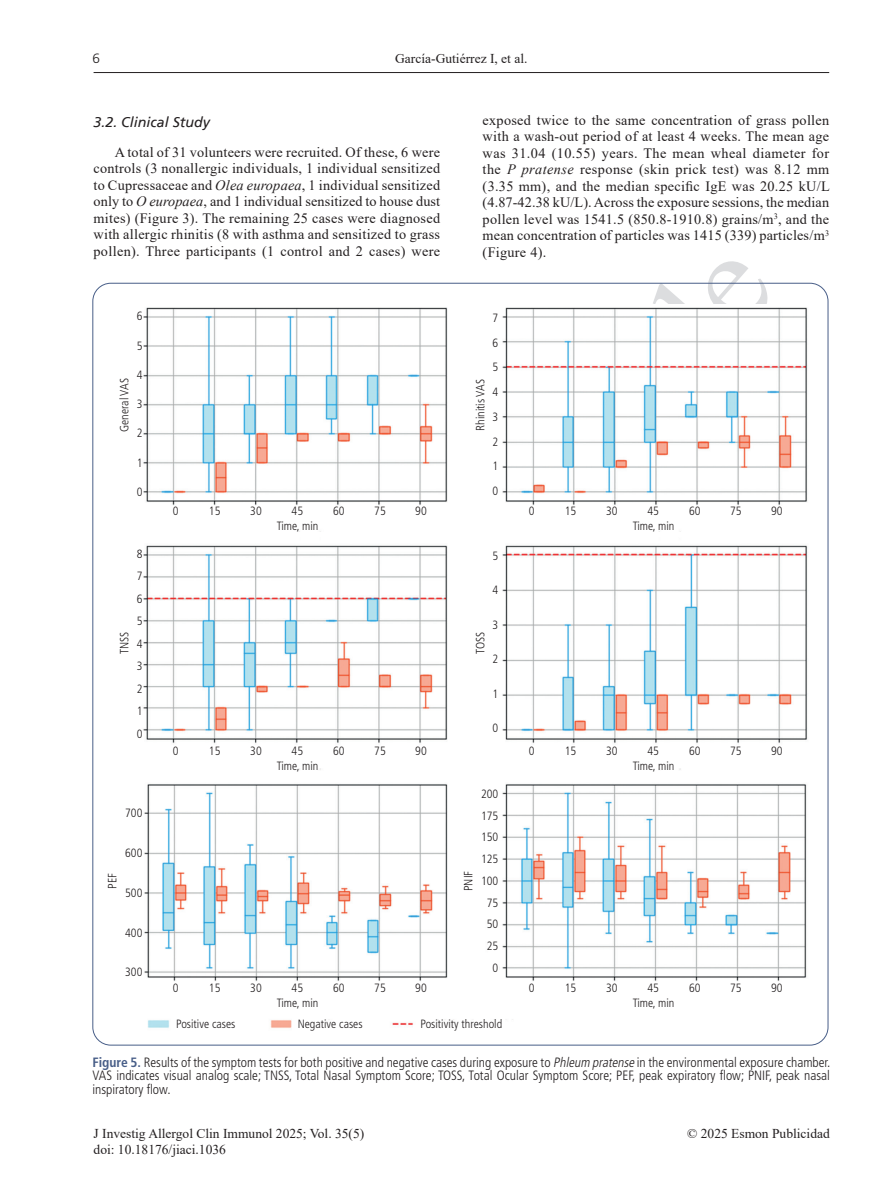
<style>
.page{position:relative;width:893px;height:1191px;background:#fff}
.page>*{position:absolute;margin:0;border:0;box-sizing:border-box;transform-origin:0 0}
.t1{font:14.25px/16.5px "Times New Roman";letter-spacing:.02em;color:#231f20;text-align:justify}
.t2{font:italic 14.25px "Frutiger";color:#231f20}
.t3{font:300 condensed 13.5px/13.5px "Frutiger LT Std";color:#231f20;text-align:justify}
.t4{font:13.5px "Times New Roman";color:#231f20}
.t5{font:300 13.5px "Frutiger LT Std";color:#231f20}
.t6{font:300 condensed 12px/22.5px "Frutiger LT Std";color:#231f20;text-align:justify}
.s1{font-style:italic}
.s2{font-weight:700;color:#485e88}
</style>
<div class="page">
<hr style="left:94px;top:72px;width:735px;height:1px;background:#231f20">
<img style="left:143px;top:307px;width:665px;height:721px">
<p class="t5" style="left:92px;top:50px;width:9px">6</p>
<p class="t4" style="left:395px;top:48px;width:134px">García-Gutiérrez I, et al.</p>
<p class="t2" style="left:94px;top:114px;width:118px">3.2. Clinical Study</p>
<p class="t1" style="left:94px;top:143px;width:348px;text-indent:21px">A total of 31 volunteers were recruited. Of these, 6 were controls (3 nonallergic individuals, 1 individual sensitized to Cupressaceae and <span class="s1">Olea europaea</span>, 1 individual sensitized only to <span class="s1">O europaea</span>, and 1 individual sensitized to house dust mites) (Figure 3). The remaining 25 cases were diagnosed with allergic rhinitis (8 with asthma and sensitized to grass pollen). Three participants (1 control and 2 cases) were</p>
<p class="t1" style="left:483px;top:111px;width:349px">exposed twice to the same concentration of grass pollen with a wash-out period of at least 4 weeks. The mean age was 31.04 (10.55) years. The mean wheal diameter for the <span class="s1">P pratense</span> response (skin prick test) was 8.12 mm (3.35 mm), and the median specific IgE was 20.25 kU/L (4.87-42.38 kU/L). Across the exposure sessions, the median pollen level was 1541.5 (850.8-1910.8) grains/m<sup>3</sup>, and the mean concentration of particles was 1415 (339) particles/m<sup>3 </sup>(Figure 4).</p>
<p class="t6" style="left:113px;top:432px;width:55px;rotate:-90deg">General VAS</p>
<p class="t6" style="left:137px;top:305px;width:7px">6</p>
<p class="t6" style="left:137px;top:334px;width:7px">5</p>
<p class="t6" style="left:137px;top:364px;width:7px">4</p>
<p class="t6" style="left:137px;top:393px;width:7px">3</p>
<p class="t6" style="left:137px;top:422px;width:7px">2</p>
<p class="t6" style="left:137px;top:451px;width:7px">1</p>
<p class="t6" style="left:137px;top:481px;width:7px">0</p>
<p class="t6" style="left:469px;top:431px;width:53px;rotate:-90deg">Rhinitis VAS</p>
<p class="t6" style="left:493px;top:305px;width:7px;line-height:24.8px">7<br>6<br>5<br>4<br>3<br>2<br>1<br>0</p>
<p class="t6" style="left:173px;top:500px;width:7px">0</p>
<p class="t6" style="left:209px;top:500px;width:13px">15</p>
<p class="t6" style="left:250px;top:500px;width:13px">30</p>
<p class="t6" style="left:292px;top:500px;width:13px">45</p>
<p class="t6" style="left:333px;top:500px;width:13px">60</p>
<p class="t6" style="left:374px;top:500px;width:13px">75</p>
<p class="t6" style="left:415px;top:500px;width:13px">90</p>
<p class="t6" style="left:529px;top:500px;width:7px">0</p>
<p class="t6" style="left:565px;top:500px;width:13px">15</p>
<p class="t6" style="left:606px;top:500px;width:13px">30</p>
<p class="t6" style="left:647px;top:500px;width:13px">45</p>
<p class="t6" style="left:689px;top:500px;width:13px">60</p>
<p class="t6" style="left:730px;top:500px;width:13px">75</p>
<p class="t6" style="left:771px;top:500px;width:13px">90</p>
<p class="t6" style="left:277px;top:515px;width:43px">Time, min</p>
<p class="t6" style="left:633px;top:515px;width:43px">Time, min</p>
<p class="t6" style="left:113px;top:654px;width:24px;rotate:-90deg">TNSS</p>
<p class="t6" style="left:137px;top:542px;width:7px">8<br>7<br>6<br>5<br>4<br>3<br>2<br>1<br>0</p>
<p class="t6" style="left:469px;top:654px;width:23px;rotate:-90deg">TOSS</p>
<p class="t6" style="left:493px;top:544px;width:7px">5</p>
<p class="t6" style="left:493px;top:579px;width:7px">4</p>
<p class="t6" style="left:493px;top:613px;width:7px">3</p>
<p class="t6" style="left:493px;top:648px;width:7px">2</p>
<p class="t6" style="left:493px;top:682px;width:7px">1</p>
<p class="t6" style="left:493px;top:717px;width:7px">0</p>
<p class="t6" style="left:173px;top:740px;width:7px">0</p>
<p class="t6" style="left:209px;top:740px;width:13px">15</p>
<p class="t6" style="left:250px;top:740px;width:13px">30</p>
<p class="t6" style="left:292px;top:740px;width:13px">45</p>
<p class="t6" style="left:333px;top:740px;width:13px">60</p>
<p class="t6" style="left:374px;top:740px;width:13px">75</p>
<p class="t6" style="left:415px;top:740px;width:13px">90</p>
<p class="t6" style="left:529px;top:740px;width:7px">0</p>
<p class="t6" style="left:565px;top:740px;width:13px">15</p>
<p class="t6" style="left:606px;top:740px;width:13px">30</p>
<p class="t6" style="left:647px;top:740px;width:13px">45</p>
<p class="t6" style="left:689px;top:740px;width:13px">60</p>
<p class="t6" style="left:730px;top:740px;width:13px">75</p>
<p class="t6" style="left:771px;top:740px;width:13px">90</p>
<p class="t6" style="left:277px;top:755px;width:43px">Time, min</p>
<p class="t6" style="left:633px;top:755px;width:43px">Time, min</p>
<p class="t6" style="left:101px;top:889px;width:17px;rotate:-90deg">PEF</p>
<p class="t6" style="left:125px;top:802px;width:19px">700</p>
<p class="t6" style="left:125px;top:841px;width:19px">600</p>
<p class="t6" style="left:125px;top:881px;width:19px">500</p>
<p class="t6" style="left:125px;top:921px;width:19px">400</p>
<p class="t6" style="left:125px;top:961px;width:19px">300</p>
<p class="t6" style="left:457px;top:891px;width:22px;rotate:-90deg">PNIF</p>
<p class="t6" style="left:481px;top:783px;width:19px;line-height:21.8px;text-align:right">200<br>175<br>150<br>125<br>100<br>75<br>50<br>25<br>0</p>
<p class="t6" style="left:173px;top:976px;width:7px">0</p>
<p class="t6" style="left:209px;top:976px;width:13px">15</p>
<p class="t6" style="left:250px;top:976px;width:13px">30</p>
<p class="t6" style="left:292px;top:976px;width:13px">45</p>
<p class="t6" style="left:333px;top:976px;width:13px">60</p>
<p class="t6" style="left:374px;top:976px;width:13px">75</p>
<p class="t6" style="left:415px;top:976px;width:13px">90</p>
<p class="t6" style="left:529px;top:976px;width:7px">0</p>
<p class="t6" style="left:565px;top:976px;width:13px">15</p>
<p class="t6" style="left:606px;top:976px;width:13px">30</p>
<p class="t6" style="left:647px;top:976px;width:13px">45</p>
<p class="t6" style="left:689px;top:976px;width:13px">60</p>
<p class="t6" style="left:730px;top:976px;width:13px">75</p>
<p class="t6" style="left:771px;top:976px;width:13px">90</p>
<p class="t6" style="left:277px;top:992px;width:43px">Time, min</p>
<p class="t6" style="left:633px;top:992px;width:43px">Time, min</p>
<p class="t6" style="left:176px;top:1013px;width:61px">Positive cases</p>
<p class="t6" style="left:298px;top:1013px;width:66px">Negative cases</p>
<p class="t6" style="left:421px;top:1013px;width:83px">Positivity threshold</p>
<p class="t3" style="left:92px;top:1055px;width:739px"><span class="s2">Figure 5.</span> Results of the symptom tests for both positive and negative cases during exposure to <span class="s1">Phleum pratense</span> in the environmental exposure chamber.<br>VAS indicates visual analog scale; TNSS, Total Nasal Symptom Score; TOSS, Total Ocular Symptom Score; PEF, peak expiratory flow; PNIF, peak nasal inspiratory flow.</p>
<p class="t4" style="left:94px;top:1123px;width:272px">J Investig Allergol Clin Immunol 2025; Vol. 35(5)</p>
<p class="t4" style="left:687px;top:1123px;width:144px">© 2025 Esmon Publicidad</p>
<p class="t4" style="left:94px;top:1140px;width:134px">doi: 10.18176/jiaci.1036</p>
</div>
